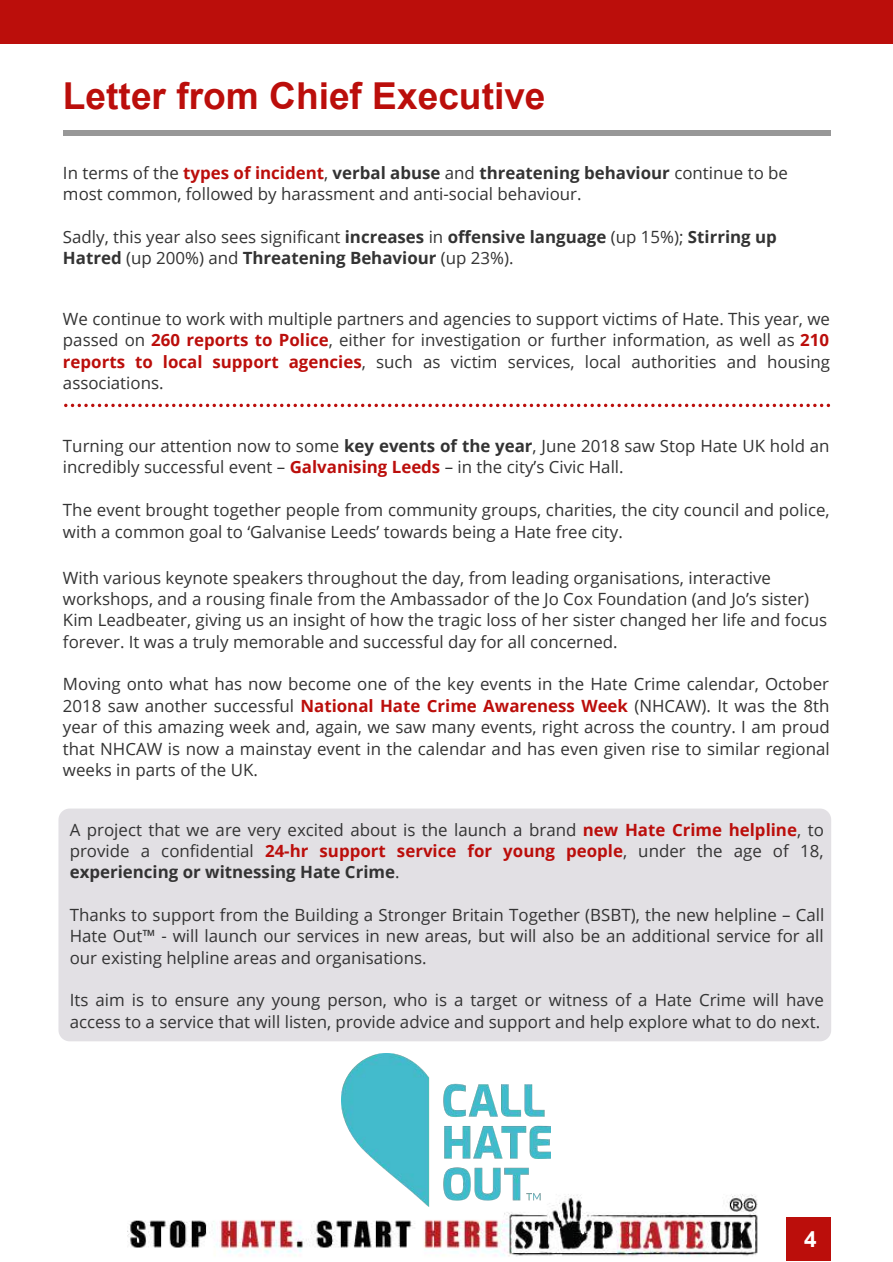
<style>
.page{position:relative;width:893px;height:1262px;background:#fff}
.page>*{position:absolute;margin:0;border:0;box-sizing:border-box;transform-origin:0 0}
.t1{font:700 37.05px "Arial";color:#bb0e0b}
.t2{font:700 22.5px "Arial";color:#fff}
.t3{font:16.8px/21.3px "Open Sans";color:#333}
.s1{font-weight:700;color:#bb0e0b}
.s2{font-weight:700}
</style>
<div class="page">
<div style="left:58px;top:808px;width:773px;height:233px;background:#e2e0e4"></div>
<div style="left:63px;top:130px;width:767px;height:6px;background:#989898"></div>
<img style="left:127px;top:1194px;width:631px;height:63px">
<div style="left:0;top:0;width:892px;height:44px;background:#bb0e0b"></div>
<div style="left:786px;top:1216px;width:45px;height:44px;background:#bb0e0b"></div>
<img style="left:342px;top:1053px;width:208px;height:153px">
<svg style="left:64px;top:404px;width:766px;height:3px"></svg>
<h1 class="t1" style="left:63px;top:71px;width:484px">Letter from Chief Executive</h1>
<p class="t3" style="left:63px;top:162px;width:726px">In terms of the <span class="s1">types of incident</span>, <span class="s2">verbal abuse</span> and <span class="s2">threatening behaviour</span> continue to be most common, followed by harassment and anti-social behaviour.</p>
<p class="t3" style="left:63px;top:226px;width:715px">Sadly, this year also sees significant <span class="s2">increases</span> in <span class="s2">offensive language</span> (up 15%); <span class="s2">Stirring up<br>Hatred</span> (up 200%) and <span class="s2">Threatening Behaviour</span> (up 23%).</p>
<p class="t3" style="left:63px;top:308px;width:768px;text-align:justify">We continue to work with multiple partners and agencies to support victims of Hate. This year, we passed on <span class="s1">260 reports to Police</span>, either for investigation or further information, as well as <span class="s1">210 reports to local support agencies</span>, such as victim services, local authorities and housing associations.</p>
<p class="t3" style="left:63px;top:435px;width:768px">Turning our attention now to some <span class="s2">key events of the year</span>, June 2018 saw Stop Hate UK hold an incredibly successful event – <span class="s1">Galvanising Leeds</span> – in the city’s Civic Hall.</p>
<p class="t3" style="left:63px;top:499px;width:768px">The event brought together people from community groups, charities, the city council and police, with a common goal to ‘Galvanise Leeds’ towards being a Hate free city.</p>
<p class="t3" style="left:63px;top:566px;width:765px">With various keynote speakers throughout the day, from leading organisations, interactive workshops, and a rousing finale from the Ambassador of the Jo Cox Foundation (and Jo’s sister)<br>Kim Leadbeater, giving us an insight of how the tragic loss of her sister changed her life and focus forever. It was a truly memorable and successful day for all concerned.</p>
<p class="t3" style="left:63px;top:673px;width:768px;text-align:justify">Moving onto what has now become one of the key events in the Hate Crime calendar, October 2018 saw another successful <span class="s1">National Hate Crime Awareness Week</span> (NHCAW). It was the 8th year of this amazing week and, again, we saw many events, right across the country. I am proud that NHCAW is now a mainstay event in the calendar and has even given rise to similar regional weeks in parts of the UK.</p>
<p class="t3" style="left:70px;top:818px;width:755px;text-align:justify">A project that we are very excited about is the launch a brand <span class="s1">new Hate Crime helpline</span>, to provide a confidential <span class="s1">24-hr support service for young people</span>, under the age of 18, <span class="s2">experiencing or witnessing Hate Crime</span>.</p>
<p class="t3" style="left:70px;top:903px;width:756px;text-align:justify">Thanks to support from the Building a Stronger Britain Together (BSBT), the new helpline – Call Hate Out™ - will launch our services in new areas, but will also be an additional service for all our existing helpline areas and organisations.</p>
<p class="t3" style="left:70px;top:989px;width:755px">Its aim is to ensure any young person, who is a target or witness of a Hate Crime will have access to a service that will listen, provide advice and support and help explore what to do next.</p>
<h2 class="t2" style="left:804px;top:1224px;width:14px">4</h2>
</div>
